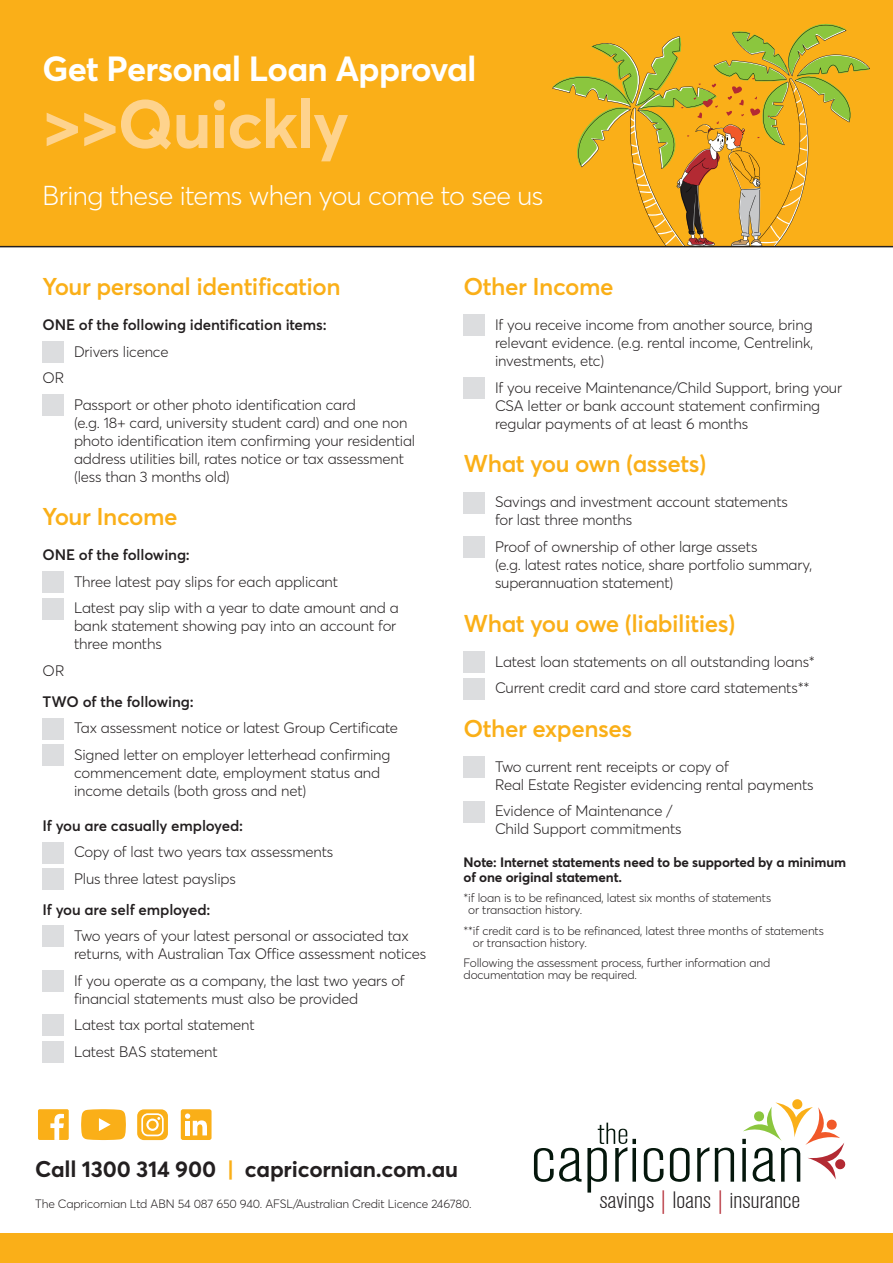
<style>
.page{position:relative;width:893px;height:1263px;background:#fff}
.page>*{position:absolute;margin:0;border:0;box-sizing:border-box;transform-origin:0 0}
.t1{font:700 67.5px "Averta";letter-spacing:-.02em;color:#fed38d}
.t2{font:700 34.5px "Averta";letter-spacing:-.02em;color:#fff}
.t3{font:300 27px "Averta";letter-spacing:-.02em;color:#fff}
.t4{font:600 24px "Averta";letter-spacing:-.02em;color:#faaf18}
.t5{font:300 condensed 23.55px "Akzidenz Grotesk BE";letter-spacing:-.01em;color:#231f20;scale:1.2 1}
.t6{font:700 22.5px "Averta";letter-spacing:-.01em;color:#231f20}
.t7{font:300 15px/18px "Averta";letter-spacing:-.01em;color:#231f20}
.t8{font:600 15px "Averta";letter-spacing:-.01em;color:#231f20}
.t9{font:700 13.5px/15px "Averta";letter-spacing:-.01em;color:#231f20}
.t10{font:300 12px/12px "Averta";letter-spacing:-.01em;color:#231f20}
.s1{color:#faaf18}
.s2{color:#b32a33}
</style>
<div class="page">
<div style="left:0;top:1234px;width:893px;height:29px;background:#faaf18"></div>
<div style="left:0;top:0;width:893px;height:246px;background:#faaf18"></div>
<div style="left:43px;top:341px;width:21px;height:22px;background:#dcdddf"></div>
<div style="left:43px;top:394px;width:21px;height:22px;background:#dcdddf"></div>
<div style="left:43px;top:572px;width:21px;height:21px;background:#dcdddf"></div>
<div style="left:43px;top:598px;width:21px;height:21px;background:#dcdddf"></div>
<div style="left:43px;top:718px;width:21px;height:21px;background:#dcdddf"></div>
<div style="left:43px;top:744px;width:21px;height:22px;background:#dcdddf"></div>
<div style="left:43px;top:842px;width:21px;height:21px;background:#dcdddf"></div>
<div style="left:43px;top:868px;width:21px;height:22px;background:#dcdddf"></div>
<div style="left:43px;top:926px;width:21px;height:21px;background:#dcdddf"></div>
<div style="left:43px;top:970px;width:21px;height:21px;background:#dcdddf"></div>
<div style="left:43px;top:1015px;width:21px;height:21px;background:#dcdddf"></div>
<div style="left:43px;top:1041px;width:21px;height:21px;background:#dcdddf"></div>
<div style="left:463px;top:315px;width:22px;height:21px;background:#dcdddf"></div>
<div style="left:463px;top:377px;width:22px;height:22px;background:#dcdddf"></div>
<div style="left:463px;top:492px;width:22px;height:21px;background:#dcdddf"></div>
<div style="left:463px;top:537px;width:22px;height:21px;background:#dcdddf"></div>
<div style="left:463px;top:651px;width:22px;height:22px;background:#dcdddf"></div>
<div style="left:463px;top:678px;width:22px;height:21px;background:#dcdddf"></div>
<div style="left:463px;top:757px;width:22px;height:21px;background:#dcdddf"></div>
<div style="left:463px;top:801px;width:22px;height:21px;background:#dcdddf"></div>
<svg style="left:534px;top:1148px;width:47px;height:34px"></svg>
<svg style="left:644px;top:1148px;width:19px;height:34px"></svg>
<svg style="left:670px;top:1148px;width:19px;height:34px"></svg>
<svg style="left:697px;top:1147px;width:12px;height:35px"></svg>
<svg style="left:715px;top:1147px;width:19px;height:35px"></svg>
<svg style="left:587px;top:1122px;width:49px;height:70px"></svg>
<svg style="left:792px;top:1099px;width:11px;height:10px"></svg>
<svg style="left:742px;top:1102px;width:104px;height:80px"></svg>
<svg style="left:552px;top:23px;width:318px;height:223px"></svg>
<hr style="left:0;top:246px;width:893px;height:1px;background:#231f20">
<div style="left:38px;top:1109px;width:31px;height:31px;background:#faaf18;border-radius:2px"></div>
<svg style="left:50px;top:1114px;width:14px;height:26px"></svg>
<svg style="left:81px;top:1109px;width:45px;height:31px"></svg>
<div style="left:181px;top:1109px;width:31px;height:31px;background:#faaf18;border-radius:2px"></div>
<svg style="left:185px;top:1113px;width:22px;height:22px"></svg>
<div style="left:137px;top:1109px;width:31px;height:31px;background:#faaf18;border-radius:7px"></div>
<svg style="left:141px;top:1113px;width:23px;height:23px"></svg>
<p class="t2" style="left:43px;top:44px;width:436px">Get Personal Loan Approval</p>
<p class="t1" style="left:43px;top:77px;width:308px">&gt;&gt;Quickly</p>
<p class="t3" style="left:43px;top:177px;width:502px">Bring these items when you come to see us</p>
<p class="t4" style="left:43px;top:270px;width:300px">Your personal identification</p>
<p class="t8" style="left:43px;top:314px;width:286px">ONE of the following identification items:</p>
<p class="t7" style="left:74px;top:342px;width:96px">Drivers licence</p>
<p class="t7" style="left:43px;top:368px;width:23px">OR</p>
<p class="t7" style="left:74px;top:395px;width:343px">Passport or other photo identification card<br>(e.g. 18+ card, university student card) and one non photo identification item confirming your residential address utilities bill, rates notice or tax assessment (less than 3 months old)</p>
<p class="t4" style="left:43px;top:500px;width:137px">Your Income</p>
<p class="t8" style="left:43px;top:545px;width:149px">ONE of the following:</p>
<p class="t7" style="left:74px;top:572px;width:266px">Three latest pay slips for each applicant</p>
<p class="t7" style="left:74px;top:599px;width:326px">Latest pay slip with a year to date amount and a bank statement showing pay into an account for three months</p>
<p class="t7" style="left:43px;top:661px;width:23px">OR</p>
<p class="t8" style="left:43px;top:691px;width:153px">TWO of the following:</p>
<p class="t7" style="left:74px;top:718px;width:325px">Tax assessment notice or latest Group Certificate</p>
<p class="t7" style="left:74px;top:745px;width:318px">Signed letter on employer letterhead confirming commencement date, employment status and income details (both gross and net)</p>
<p class="t8" style="left:43px;top:815px;width:202px">If you are casually employed:</p>
<p class="t7" style="left:74px;top:842px;width:261px">Copy of last two years tax assessments</p>
<p class="t7" style="left:74px;top:869px;width:163px">Plus three latest payslips</p>
<p class="t8" style="left:43px;top:899px;width:170px">If you are self employed:</p>
<p class="t7" style="left:74px;top:926px;width:354px">Two years of your latest personal or associated tax returns, with Australian Tax Office assessment notices</p>
<p class="t7" style="left:74px;top:971px;width:332px">If you operate as a company, the last two years of financial statements must also be provided</p>
<p class="t7" style="left:74px;top:1015px;width:182px">Latest tax portal statement</p>
<p class="t7" style="left:74px;top:1042px;width:145px">Latest BAS statement</p>
<p class="t4" style="left:463px;top:270px;width:152px">Other Income</p>
<p class="t7" style="left:495px;top:315px;width:320px;text-align:justify">If you receive income from another source, bring relevant evidence. (e.g. rental income, Centrelink, investments, etc)</p>
<p class="t7" style="left:495px;top:378px;width:349px">If you receive Maintenance/Child Support, bring your<br>CSA letter or bank account statement confirming regular payments of at least 6 months</p>
<p class="t4" style="left:463px;top:447px;width:244px">What you own (assets)</p>
<p class="t7" style="left:495px;top:492px;width:294px">Savings and investment account statements for last three months</p>
<p class="t7" style="left:495px;top:537px;width:319px">Proof of ownership of other large assets<br>(e.g. latest rates notice, share portfolio summary, superannuation statement)</p>
<p class="t4" style="left:463px;top:606px;width:273px">What you owe (liabilities)</p>
<p class="t7" style="left:495px;top:652px;width:321px">Latest loan statements on all outstanding loans*</p>
<p class="t7" style="left:495px;top:678px;width:316px">Current credit card and store card statements**</p>
<p class="t4" style="left:463px;top:712px;width:170px">Other expenses</p>
<p class="t7" style="left:495px;top:757px;width:320px">Two current rent receipts or copy of<br>Real Estate Register evidencing rental payments</p>
<p class="t7" style="left:495px;top:802px;width:188px">Evidence of Maintenance /<br>Child Support commitments</p>
<p class="t9" style="left:463px;top:853px;width:384px">Note: Internet statements need to be supported by a minimum of one original statement.</p>
<p class="t10" style="left:468px;top:891px;width:304px;text-indent:-5px">*if loan is to be refinanced, latest six months of statements or transaction history.</p>
<p class="t10" style="left:473px;top:924px;width:352px;text-indent:-9px">**if credit card is to be refinanced, latest three months of statements or transaction history.</p>
<p class="t10" style="left:463px;top:956px;width:308px">Following the assessment process, further information and documentation may be required.</p>
<p class="t6" style="left:35px;top:1153px;width:425px">Call 1300 314 900 <span class="s1">|</span> capricornian.com.au</p>
<p class="t10" style="left:35px;top:1197px;width:438px">The Capricornian Ltd ABN 54 087 650 940. AFSL/Australian Credit Licence 246780.</p>
<p class="t5" style="left:599px;top:1187px;width:169px">savings <span class="s2">|</span> loans <span class="s2">|</span> insurance</p>
</div>
